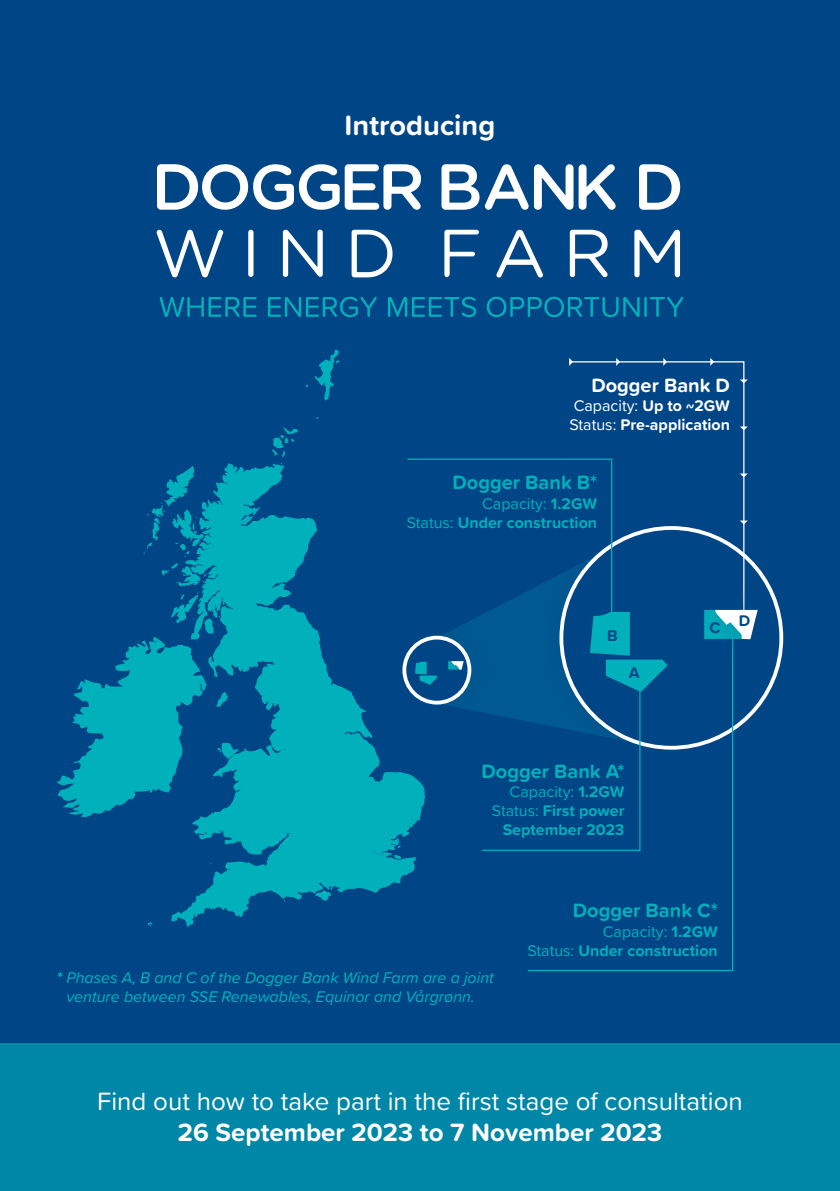
<style>
.page{position:relative;width:840px;height:1191px;background:#fff}
.page>*{position:absolute;margin:0;border:0;box-sizing:border-box;transform-origin:0 0}
.t1{font:700 29px "Proxima Soft";color:#fff}
.t2{font:26px/31.2px "Proxima Soft";color:#fff;text-align:center}
.DBD_Booklet_Intro_Text{font:700 20px "Proxima Soft";color:#00b0bb}
.DBD_Booklet_Intro_Text-2{font:700 20px "Proxima Soft";color:#fff}
.DBD_Booklet_Intro_Text-3{font:700 16px/19.2px "Proxima Soft";color:#00b0bb;text-align:right}
.DBD_Booklet_Caption{font:italic 16px/19.2px "Proxima Soft";color:#00b3be;text-align:center}
.DBD_Booklet_Intro_Text-4{font:700 16px/19.2px "Proxima Soft";color:#fff}
.DBD_Booklet_Sub_Heading_1{font:700 16px "Proxima Soft";color:#004687}
.s1{font-weight:400}
.s2{font-weight:700}
</style>
<div class="page">
<div style="left:0;top:0;width:839px;height:1074px;background:#004687"></div>
<div style="left:0;top:1043px;width:839px;height:148px;background:#0087a8"></div>
<svg style="left:159px;top:297px;width:97px;height:20px"></svg>
<svg style="left:268px;top:297px;width:108px;height:20px"></svg>
<svg style="left:388px;top:297px;width:88px;height:20px"></svg>
<svg style="left:486px;top:297px;width:153px;height:20px"></svg>
<hr style="left:644px;top:297px;width:2px;height:20px;background:#00b0bb">
<svg style="left:650px;top:297px;width:33px;height:20px"></svg>
<svg style="left:156px;top:229px;width:67px;height:49px"></svg>
<svg style="left:634px;top:229px;width:45px;height:48px"></svg>
<svg style="left:283px;top:229px;width:39px;height:48px"></svg>
<svg style="left:444px;top:230px;width:34px;height:47px"></svg>
<svg style="left:248px;top:230px;width:5px;height:47px"></svg>
<svg style="left:639px;top:164px;width:41px;height:46px"></svg>
<svg style="left:157px;top:164px;width:264px;height:46px"></svg>
<svg style="left:441px;top:164px;width:174px;height:46px"></svg>
<svg style="left:569px;top:230px;width:39px;height:48px"></svg>
<svg style="left:351px;top:230px;width:41px;height:47px"></svg>
<svg style="left:496px;top:230px;width:47px;height:48px"></svg>
<svg style="left:315px;top:349px;width:25px;height:51px"></svg>
<svg style="left:271px;top:427px;width:27px;height:36px"></svg>
<svg style="left:144px;top:479px;width:27px;height:76px"></svg>
<svg style="left:148px;top:922px;width:4px;height:4px"></svg>
<svg style="left:171px;top:463px;width:245px;height:463px;fill:#00b0bb"></svg>
<svg style="left:56px;top:563px;width:172px;height:254px"></svg>
<div style="left:363px;top:597px;width:146px;height:146px;background:#004687"></div>
<svg style="left:572px;top:360px;width:172px;height:221px"></svg>
<svg style="left:527px;top:664px;width:206px;height:307px"></svg>
<div style="left:689px;top:581px;width:94px;height:86px;background:#004687"></div>
<svg style="left:704px;top:610px;width:53px;height:29px;background:#76cad5"></svg>
<svg style="left:392px;top:458px;width:275px;height:402px"></svg>
<svg style="left:739px;top:379px;width:8px;height:4px"></svg>
<svg style="left:739px;top:426px;width:8px;height:4px"></svg>
<svg style="left:739px;top:473px;width:8px;height:4px"></svg>
<svg style="left:739px;top:520px;width:8px;height:4px"></svg>
<svg style="left:569px;top:358px;width:3px;height:8px"></svg>
<svg style="left:616px;top:358px;width:3px;height:8px"></svg>
<svg style="left:663px;top:358px;width:3px;height:8px"></svg>
<svg style="left:710px;top:358px;width:3px;height:8px"></svg>
<p class="t1" style="left:344px;top:103px;width:152px">Introducing</p>
<p class="DBD_Booklet_Intro_Text-2" style="left:591px;top:370px;width:140px">Dogger Bank D</p>
<p class="DBD_Booklet_Intro_Text-4" style="left:569px;top:395px;width:162px"><span class="s1">Capacity:</span> Up to ~2GW<br><span class="s1">Status:</span> Pre-application</p>
<p class="DBD_Booklet_Intro_Text" style="left:452px;top:467px;width:146px">Dogger Bank B*</p>
<p class="DBD_Booklet_Intro_Text-3" style="left:406px;top:493px;width:192px"><span class="s1">Capacity:</span> 1.2GW<br><span class="s1">Status:</span> Under construction</p>
<p class="DBD_Booklet_Sub_Heading_1" style="left:606px;top:623px;width:12px">B</p>
<p class="DBD_Booklet_Sub_Heading_1" style="left:628px;top:660px;width:12px">A</p>
<p class="DBD_Booklet_Sub_Heading_1" style="left:709px;top:615px;width:12px">C</p>
<p class="DBD_Booklet_Sub_Heading_1" style="left:738px;top:608px;width:13px">D</p>
<p class="DBD_Booklet_Intro_Text" style="left:481px;top:756px;width:144px">Dogger Bank A*</p>
<p class="DBD_Booklet_Intro_Text-3" style="left:491px;top:781px;width:134px"><span class="s1">Capacity:</span> 1.2GW<br><span class="s1">Status:</span> First power<br>September 2023</p>
<p class="DBD_Booklet_Caption" style="left:57px;top:966px;width:438px"><span class="s2">*</span> Phases A, B and C of the Dogger Bank Wind Farm are a joint venture between SSE Renewables, Equinor and Vårgrønn.</p>
<p class="DBD_Booklet_Intro_Text" style="left:572px;top:895px;width:146px">Dogger Bank C*</p>
<p class="DBD_Booklet_Intro_Text-3" style="left:527px;top:921px;width:192px"><span class="s1">Capacity:</span> 1.2GW<br><span class="s1">Status:</span> Under construction</p>
<p class="t2" style="left:97px;top:1084px;width:647px">Find out how to take part in the first stage of consultation<br><span class="s2">26 September 2023 to 7 November 2023</span></p>
</div>
